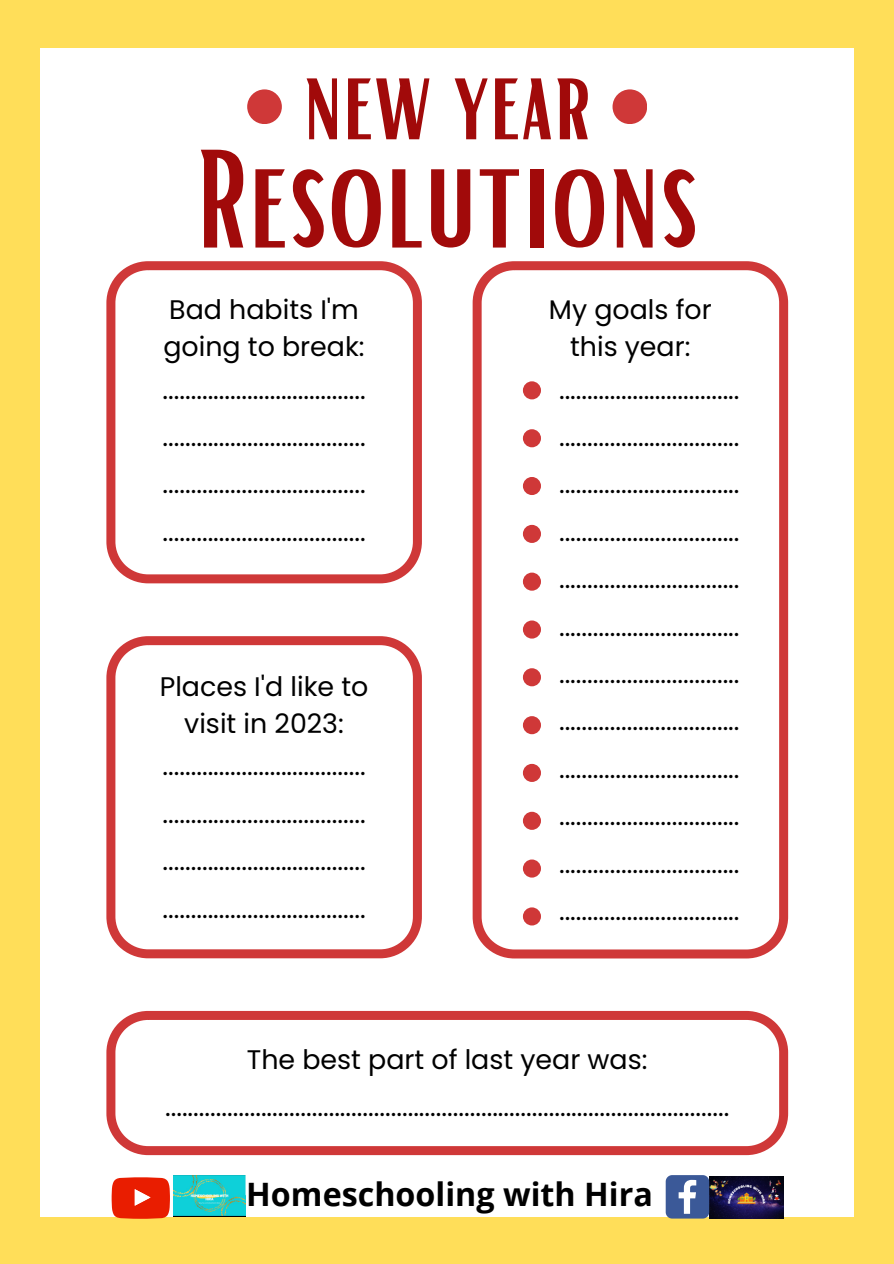
<style>
.page{position:relative;width:894px;height:1264px;background:#fff}
.page>*{position:absolute;margin:0;border:0;box-sizing:border-box;transform-origin:0 0}
.t1{font:135.15px "Bright";color:#a10a0a}
.t2{font:105.15px "Bright";color:#a10a0a}
.t3{font:700 32.25px "Open Sans";color:#000}
.t4{font:26.85px/47.4px "Poppins";color:#000;text-align:center}
</style>
<div class="page">
<div style="left:0;top:0;width:893px;height:1263px;background:#ffde59"></div>
<div style="left:40px;top:48px;width:813px;height:1168px;background:#fff"></div>
<div style="left:247px;top:89px;width:35px;height:35px;background:#cf3838;border-radius:50%"></div>
<div style="left:612px;top:89px;width:35px;height:35px;background:#cf3838;border-radius:50%"></div>
<svg style="left:106px;top:261px;width:316px;height:322px"></svg>
<svg style="left:472px;top:261px;width:315px;height:697px"></svg>
<svg style="left:106px;top:636px;width:316px;height:322px"></svg>
<svg style="left:106px;top:1010px;width:682px;height:145px"></svg>
<div style="left:522px;top:381px;width:19px;height:18px;background:#cf3838;border-radius:50%"></div>
<div style="left:522px;top:429px;width:19px;height:18px;background:#cf3838;border-radius:50%"></div>
<div style="left:522px;top:477px;width:19px;height:18px;background:#cf3838;border-radius:50%"></div>
<div style="left:522px;top:525px;width:19px;height:18px;background:#cf3838;border-radius:50%"></div>
<div style="left:522px;top:572px;width:19px;height:18px;background:#cf3838;border-radius:50%"></div>
<div style="left:522px;top:620px;width:19px;height:18px;background:#cf3838;border-radius:50%"></div>
<div style="left:522px;top:668px;width:19px;height:18px;background:#cf3838;border-radius:50%"></div>
<div style="left:522px;top:716px;width:19px;height:18px;background:#cf3838;border-radius:50%"></div>
<div style="left:522px;top:763px;width:19px;height:19px;background:#cf3838;border-radius:50%"></div>
<div style="left:522px;top:811px;width:19px;height:18px;background:#cf3838;border-radius:50%"></div>
<div style="left:522px;top:859px;width:19px;height:18px;background:#cf3838;border-radius:50%"></div>
<div style="left:522px;top:907px;width:19px;height:18px;background:#cf3838;border-radius:50%"></div>
<img style="left:174px;top:1175px;width:72px;height:41px">
<svg style="left:112px;top:1177px;width:58px;height:41px;background:#eb351a"></svg>
<img style="left:709px;top:1176px;width:74px;height:42px">
<svg style="left:665px;top:1175px;width:44px;height:43px"></svg>
<h2 class="t2" style="left:302px;top:34px;width:291px">new year</h2>
<h1 class="t1" style="left:195px;top:112px;width:505px">Resolutions</h1>
<p class="t4" style="left:163px;top:291px;width:203px;line-height:36.8px;text-align:left">Bad habits I'm going to break:</p>
<p class="t4" style="left:162px;top:365px;width:204px;text-align:justify">.................................... .................................... .................................... ....................................</p>
<p class="t4" style="left:160px;top:668px;width:210px;line-height:36.8px">Places I'd like to visit in 2023:</p>
<p class="t4" style="left:162px;top:742px;width:204px;text-align:justify">.................................... .................................... .................................... ....................................</p>
<p class="t4" style="left:548px;top:291px;width:164px;line-height:36.8px">My goals for this year:</p>
<p class="t4" style="left:559px;top:365px;width:182px;text-align:justify">................................ ................................ ................................ ................................ ................................ ................................ ................................ ................................ ................................ ................................ ................................ ................................</p>
<p class="t4" style="left:165px;top:1035px;width:565px">The best part of last year was: ....................................................................................................</p>
<p class="t3" style="left:246px;top:1171px;width:408px">Homeschooling with Hira</p>
</div>
